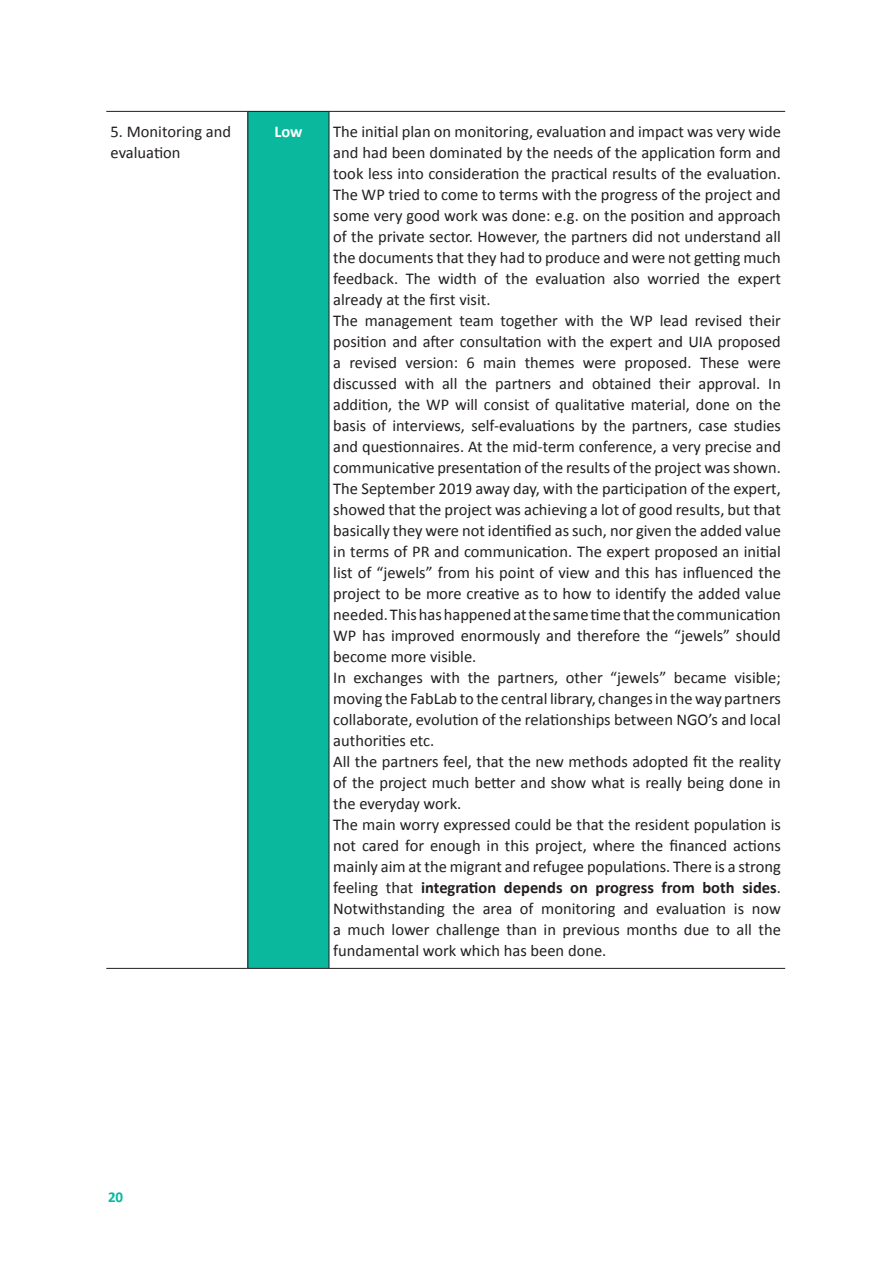
<style>
.page{position:relative;width:893px;height:1263px;background:#fff}
.page>*{position:absolute;margin:0;border:0;box-sizing:border-box;transform-origin:0 0}
.TableText{font:16.5px/21px "Calibri";color:#231f20;text-align:justify}
.Table_middle_column{font:700 16.5px "Calibri";color:#fff}
.t1{font:700 15px "Calibri";color:#09b89d}
.s1{font-weight:700}
</style>
<div class="page">
<div style="left:248px;top:111px;width:81px;height:857px;background:#09b89d"></div>
<hr style="left:106px;top:111px;width:142px;height:1px;background:#231f20">
<hr style="left:248px;top:111px;width:81px;height:1px;background:#231f20">
<hr style="left:329px;top:111px;width:456px;height:1px;background:#231f20">
<hr style="left:329px;top:112px;width:1px;height:856px;background:#231f20">
<hr style="left:106px;top:968px;width:142px;height:1px;background:#231f20">
<hr style="left:248px;top:968px;width:81px;height:1px;background:#231f20">
<hr style="left:329px;top:968px;width:456px;height:1px;background:#231f20">
<hr style="left:248px;top:112px;width:1px;height:856px;background:#231f20">
<p class="TableText" style="left:111px;top:121px;width:122px">5. Monitoring and evaluation</p>
<p class="Table_middle_column" style="left:274px;top:119px;width:30px">Low</p>
<p class="TableText" style="left:333px;top:121px;width:449px">The initial plan on monitoring, evaluation and impact was very wide and had been dominated by the needs of the application form and took less into consideration the practical results of the evaluation.<br>The WP tried to come to terms with the progress of the project and some very good work was done: e.g. on the position and approach of the private sector. However, the partners did not understand all the documents that they had to produce and were not getting much feedback. The width of the evaluation also worried the expert already at the first visit.</p>
<p class="TableText" style="left:333px;top:310px;width:449px">The management team together with the WP lead revised their position and after consultation with the expert and UIA proposed a revised version: 6 main themes were proposed. These were discussed with all the partners and obtained their approval. In addition, the WP will consist of qualitative material, done on the basis of interviews, self-evaluations by the partners, case studies and questionnaires. At the mid-term conference, a very precise and communicative presentation of the results of the project was shown.</p>
<p class="TableText" style="left:333px;top:478px;width:449px">The September 2019 away day, with the participation of the expert, showed that the project was achieving a lot of good results, but that basically they were not identified as such, nor given the added value in terms of PR and communication. The expert proposed an initial list of “jewels” from his point of view and this has influenced the project to be more creative as to how to identify the added value needed.Thishashappenedatthesametimethatthecommunication WP has improved enormously and therefore the “jewels” should become more visible.</p>
<p class="TableText" style="left:333px;top:667px;width:449px">In exchanges with the partners, other “jewels” became visible; moving the FabLab to the central library, changesin the way partners collaborate, evolution of the relationships between NGO’s and local authorities etc.</p>
<p class="TableText" style="left:333px;top:751px;width:449px">All the partners feel, that the new methods adopted fit the reality of the project much better and show what is really being done in the everyday work.</p>
<p class="TableText" style="left:333px;top:814px;width:449px">The main worry expressed could be that the resident population is not cared for enough in this project, where the financed actions mainly aim at the migrant and refugee populations. There is a strong feeling that <span class="s1">integration depends on progress from both sides</span>.<br>Notwithstanding the area of monitoring and evaluation is now a much lower challenge than in previous months due to all the fundamental work which has been done.</p>
<p class="t1" style="left:108px;top:1186px;width:17px">20</p>
</div>
